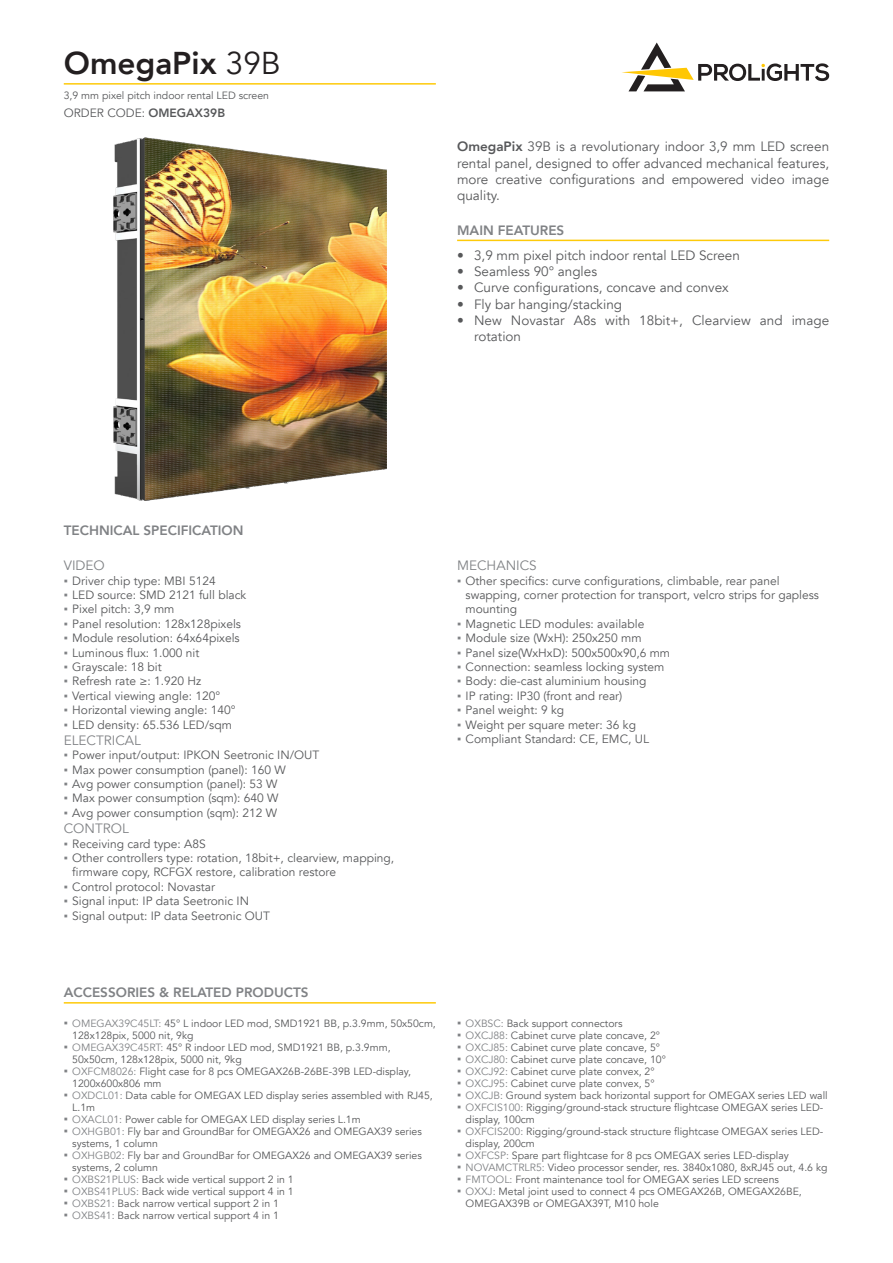
<style>
.page{position:relative;width:893px;height:1263px;background:#fff}
.page>*{position:absolute;margin:0;border:0;box-sizing:border-box;transform-origin:0 0}
.CODICE_PRODOTTO{font:800 31.5px "Avenir";color:#231f20}
.CONCEPT{font:13.5px/16.2px "Avenir";color:#57585a}
.t1{font:800 13.5px "Avenir";color:#808285}
.OVER_SEZIONI{font:13.5px "Avenir";color:#808285}
.CODICE_PRODOTTO-2{font:12px/14.4px "Avenir";color:#57585a}
.t2{font:10.5px/12px "Avenir";color:#57585a}
.s1{font-weight:400}
.s2{font-weight:800}
.s3{font-family:"Arial";color:#808285}
.s4{font-family:"Arial";font-size:12px;color:#808285}
.s5{color:#808285}
</style>
<div class="page">
<svg style="left:622px;top:43px;width:207px;height:48px"></svg>
<hr style="left:64px;top:83px;width:372px;height:2px;background:#feca0a">
<hr style="left:64px;top:1002px;width:372px;height:1px;background:#feca0a">
<img style="left:113px;top:138px;width:273px;height:363px">
<hr style="left:457px;top:240px;width:372px;height:1px;background:#feca0a">
<p class="CODICE_PRODOTTO" style="left:64px;top:39px;width:219px">OmegaPix <span class="s1">39B</span></p>
<p class="CODICE_PRODOTTO-2" style="left:64px;top:106px;width:163px">ORDER CODE: <span class="s2">OMEGAX39B</span></p>
<p class="t2" style="left:64px;top:90px;width:207px">3,9 mm pixel pitch indoor rental LED screen</p>
<p class="CONCEPT" style="left:457px;top:139px;width:374px;text-align:justify"><span class="s2">OmegaPix</span> 39B is a revolutionary indoor 3,9 mm LED screen rental panel, designed to offer advanced mechanical features, more creative configurations and empowered video image quality.</p>
<p class="t1" style="left:457px;top:220px;width:109px">MAIN FEATURES</p>
<p class="CONCEPT" style="left:457px;top:247px;width:284px">• 3,9 mm pixel pitch indoor rental LED Screen</p>
<p class="CONCEPT" style="left:457px;top:264px;width:141px">• Seamless 90° angles</p>
<p class="CONCEPT" style="left:457px;top:280px;width:273px">• Curve configurations, concave and convex</p>
<p class="CONCEPT" style="left:457px;top:296px;width:167px">• Fly bar hanging/stacking</p>
<p class="CONCEPT" style="left:474px;top:312px;width:357px;text-indent:-17px">• New Novastar A8s with 18bit+, Clearview and image rotation</p>
<p class="t1" style="left:64px;top:520px;width:181px">TECHNICAL SPECIFICATION</p>
<p class="OVER_SEZIONI" style="left:64px;top:557px;width:43px">VIDEO</p>
<p class="CODICE_PRODOTTO-2" style="left:64px;top:573px;width:153px"><span class="s3">▪</span> Driver chip type: MBI 5124</p>
<p class="CODICE_PRODOTTO-2" style="left:64px;top:588px;width:184px"><span class="s3">▪</span> LED source: SMD 2121 full black</p>
<p class="CODICE_PRODOTTO-2" style="left:64px;top:602px;width:112px"><span class="s3">▪</span> Pixel pitch: 3,9 mm</p>
<p class="CODICE_PRODOTTO-2" style="left:64px;top:617px;width:179px"><span class="s3">▪</span> Panel resolution: 128x128pixels</p>
<p class="CODICE_PRODOTTO-2" style="left:64px;top:631px;width:177px"><span class="s3">▪</span> Module resolution: 64x64pixels</p>
<p class="CODICE_PRODOTTO-2" style="left:64px;top:645px;width:137px"><span class="s3">▪</span> Luminous flux: 1.000 nit</p>
<p class="CODICE_PRODOTTO-2" style="left:64px;top:660px;width:100px"><span class="s3">▪</span> Grayscale: 18 bit</p>
<p class="CODICE_PRODOTTO-2" style="left:64px;top:674px;width:139px"><span class="s3">▪</span> Refresh rate ≥: 1.920 Hz</p>
<p class="CODICE_PRODOTTO-2" style="left:64px;top:689px;width:158px"><span class="s3">▪</span> Vertical viewing angle: 120°</p>
<p class="CODICE_PRODOTTO-2" style="left:64px;top:703px;width:173px"><span class="s3">▪</span> Horizontal viewing angle: 140°</p>
<p class="CODICE_PRODOTTO-2" style="left:64px;top:717px;width:170px"><span class="s3">▪</span> LED density: 65.536 LED/sqm</p>
<p class="OVER_SEZIONI" style="left:64px;top:732px;width:79px">ELECTRICAL</p>
<p class="CODICE_PRODOTTO-2" style="left:64px;top:748px;width:257px"><span class="s3">▪</span> Power input/output: IPKON Seetronic IN/OUT</p>
<p class="CODICE_PRODOTTO-2" style="left:64px;top:762px;width:223px"><span class="s3">▪</span> Max power consumption (panel): 160 W</p>
<p class="CODICE_PRODOTTO-2" style="left:64px;top:777px;width:215px"><span class="s3">▪</span> Avg power consumption (panel): 53 W</p>
<p class="CODICE_PRODOTTO-2" style="left:64px;top:791px;width:216px"><span class="s3">▪</span> Max power consumption (sqm): 640 W</p>
<p class="CODICE_PRODOTTO-2" style="left:64px;top:806px;width:215px"><span class="s3">▪</span> Avg power consumption (sqm): 212 W</p>
<p class="OVER_SEZIONI" style="left:64px;top:820px;width:67px">CONTROL</p>
<p class="CODICE_PRODOTTO-2" style="left:64px;top:836px;width:144px"><span class="s3">▪</span> Receiving card type: A8S</p>
<p class="CODICE_PRODOTTO-2" style="left:72px;top:851px;width:323px;text-indent:-9px"><span class="s3">▪</span> Other controllers type: rotation, 18bit+, clearview, mapping, firmware copy, RCFGX restore, calibration restore</p>
<p class="CODICE_PRODOTTO-2" style="left:64px;top:879px;width:153px"><span class="s3">▪</span> Control protocol: Novastar</p>
<p class="CODICE_PRODOTTO-2" style="left:64px;top:894px;width:187px"><span class="s3">▪</span> Signal input: IP data Seetronic IN</p>
<p class="CODICE_PRODOTTO-2" style="left:64px;top:908px;width:208px"><span class="s3">▪</span> Signal output: IP data Seetronic OUT</p>
<p class="OVER_SEZIONI" style="left:457px;top:557px;width:81px">MECHANICS</p>
<p class="CODICE_PRODOTTO-2" style="left:466px;top:573px;width:355px;text-indent:-9px"><span class="s3">▪</span> Other specifics: curve configurations, climbable, rear panel swapping, corner protection for transport, velcro strips for gapless mounting</p>
<p class="CODICE_PRODOTTO-2" style="left:457px;top:617px;width:189px"><span class="s3">▪</span> Magnetic LED modules: available</p>
<p class="CODICE_PRODOTTO-2" style="left:457px;top:631px;width:186px"><span class="s3">▪</span> Module size (WxH): 250x250 mm</p>
<p class="CODICE_PRODOTTO-2" style="left:457px;top:645px;width:215px"><span class="s3">▪</span> Panel size(WxHxD): 500x500x90,6 mm</p>
<p class="CODICE_PRODOTTO-2" style="left:457px;top:660px;width:209px"><span class="s3">▪</span> Connection: seamless locking system</p>
<p class="CODICE_PRODOTTO-2" style="left:457px;top:674px;width:191px"><span class="s3">▪</span> Body: die-cast aluminium housing</p>
<p class="CODICE_PRODOTTO-2" style="left:457px;top:689px;width:167px"><span class="s3">▪</span> IP rating: IP30 (front and rear)</p>
<p class="CODICE_PRODOTTO-2" style="left:457px;top:703px;width:109px"><span class="s3">▪</span> Panel weight: 9 kg</p>
<p class="CODICE_PRODOTTO-2" style="left:457px;top:717px;width:180px"><span class="s3">▪</span> Weight per square meter: 36 kg</p>
<p class="CODICE_PRODOTTO-2" style="left:457px;top:732px;width:193px"><span class="s3">▪</span> Compliant Standard: CE, EMC, UL</p>
<p class="t1" style="left:64px;top:982px;width:246px">ACCESSORIES &amp; RELATED PRODUCTS</p>
<p class="t2" style="left:72px;top:1017px;width:365px;text-indent:-9px"><span class="s4">▪</span> <span class="s5">OMEGAX39C45LT:</span> 45° L indoor LED mod, SMD1921 BB, p.3.9mm, 50x50cm,<br>128x128pix, 5000 nit, 9kg</p>
<p class="t2" style="left:72px;top:1041px;width:320px;text-indent:-9px"><span class="s4">▪</span> <span class="s5">OMEGAX39C45RT:</span> 45° R indoor LED mod, SMD1921 BB, p.3.9mm,<br>50x50cm, 128x128pix, 5000 nit, 9kg</p>
<p class="t2" style="left:72px;top:1065px;width:340px;text-indent:-9px"><span class="s4">▪</span> <span class="s5">OXFCM8026:</span> Flight case for 8 pcs OMEGAX26B-26BE-39B LED-display,<br>1200x600x806 mm</p>
<p class="t2" style="left:72px;top:1089px;width:362px;text-indent:-9px"><span class="s4">▪</span> <span class="s5">OXDCL01:</span> Data cable for OMEGAX LED display series assembled with RJ45,<br>L.1m</p>
<p class="t2" style="left:64px;top:1113px;width:298px"><span class="s4">▪</span> <span class="s5">OXACL01:</span> Power cable for OMEGAX LED display series L.1m</p>
<p class="t2" style="left:72px;top:1125px;width:351px;text-indent:-9px"><span class="s4">▪</span> <span class="s5">OXHGB01:</span> Fly bar and GroundBar for OMEGAX26 and OMEGAX39 series systems, 1 column</p>
<p class="t2" style="left:72px;top:1149px;width:351px;text-indent:-9px"><span class="s4">▪</span> <span class="s5">OXHGB02:</span> Fly bar and GroundBar for OMEGAX26 and OMEGAX39 series systems, 2 column</p>
<p class="t2" style="left:64px;top:1173px;width:232px"><span class="s4">▪</span> <span class="s5">OXBS21PLUS:</span> Back wide vertical support 2 in 1</p>
<p class="t2" style="left:64px;top:1185px;width:232px"><span class="s4">▪</span> <span class="s5">OXBS41PLUS:</span> Back wide vertical support 4 in 1</p>
<p class="t2" style="left:64px;top:1197px;width:217px"><span class="s4">▪</span> <span class="s5">OXBS21:</span> Back narrow vertical support 2 in 1</p>
<p class="t2" style="left:64px;top:1209px;width:217px"><span class="s4">▪</span> <span class="s5">OXBS41:</span> Back narrow vertical support 4 in 1</p>
<p class="t2" style="left:457px;top:1017px;width:167px"><span class="s4">▪</span> <span class="s5">OXBSC:</span> Back support connectors</p>
<p class="t2" style="left:457px;top:1029px;width:204px"><span class="s4">▪</span> <span class="s5">OXCJ88:</span> Cabinet curve plate concave, 2°</p>
<p class="t2" style="left:457px;top:1041px;width:204px"><span class="s4">▪</span> <span class="s5">OXCJ85:</span> Cabinet curve plate concave, 5°</p>
<p class="t2" style="left:457px;top:1053px;width:210px"><span class="s4">▪</span> <span class="s5">OXCJ80:</span> Cabinet curve plate concave, 10°</p>
<p class="t2" style="left:457px;top:1065px;width:199px"><span class="s4">▪</span> <span class="s5">OXCJ92:</span> Cabinet curve plate convex, 2°</p>
<p class="t2" style="left:457px;top:1077px;width:199px"><span class="s4">▪</span> <span class="s5">OXCJ95:</span> Cabinet curve plate convex, 5°</p>
<p class="t2" style="left:457px;top:1089px;width:372px"><span class="s4">▪</span> <span class="s5">OXCJB:</span> Ground system back horizontal support for OMEGAX series LED wall</p>
<p class="t2" style="left:466px;top:1101px;width:359px;text-indent:-9px"><span class="s4">▪</span> <span class="s5">OXFCIS100:</span> Rigging/ground-stack structure flightcase OMEGAX series LED&shy;display, 100cm</p>
<p class="t2" style="left:466px;top:1125px;width:359px;text-indent:-9px"><span class="s4">▪</span> <span class="s5">OXFCIS200:</span> Rigging/ground-stack structure flightcase OMEGAX series LED&shy;display, 200cm</p>
<p class="t2" style="left:457px;top:1149px;width:333px"><span class="s4">▪</span> <span class="s5">OXFCSP:</span> Spare part flightcase for 8 pcs OMEGAX series LED-display</p>
<p class="t2" style="left:457px;top:1161px;width:372px"><span class="s4">▪</span> <span class="s5">NOVAMCTRLR5:</span> Video processor sender, res. 3840x1080, 8xRJ45 out, 4.6 kg</p>
<p class="t2" style="left:457px;top:1173px;width:323px"><span class="s4">▪</span> <span class="s5">FMTOOL:</span> Front maintenance tool for OMEGAX series LED screens</p>
<p class="t2" style="left:466px;top:1185px;width:338px;text-indent:-9px"><span class="s4">▪</span> <span class="s5">OXXJ:</span> Metal joint used to connect 4 pcs OMEGAX26B, OMEGAX26BE,<br>OMEGAX39B or OMEGAX39T, M10 hole</p>
</div>
